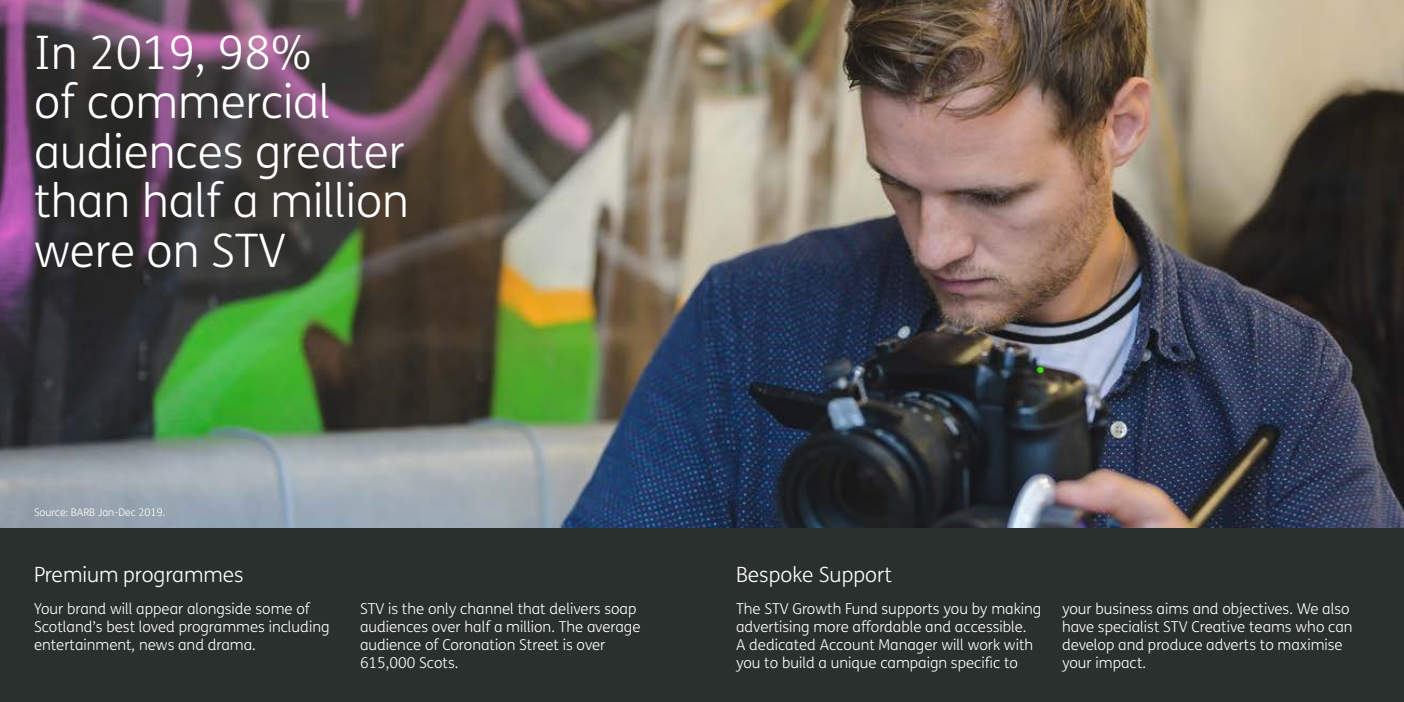
<style>
.page{position:relative;width:1404px;height:702px;background:#fff}
.page>*{position:absolute;margin:0;border:0;box-sizing:border-box;transform-origin:0 0}
.t1{font:300 46.2px/49.5px "FS Me";color:#fff}
.t2{font:300 21px "FS Me";color:#fff}
.t3{font:300 15px/18px "FS Me";color:#fff}
.t4{font:300 10.5px "FS Me";color:#fff}
</style>
<div class="page">
<img style="left:0;top:0;width:1403px;height:528px">
<div style="left:0;top:528px;width:1403px;height:174px;background:#29302e"></div>
<p class="t1" style="left:34px;top:26px;width:376px">In 2019, 98%<br>of commercial audiences greater than half a million were on STV</p>
<p class="t4" style="left:34px;top:505px;width:133px">Source: BARB Jan-Dec 2019.</p>
<p class="t2" style="left:34px;top:560px;width:211px">Premium programmes</p>
<p class="t2" style="left:736px;top:560px;width:157px">Bespoke Support</p>
<p class="t3" style="left:34px;top:599px;width:297px">Your brand will appear alongside some of<br>Scotland’s best loved programmes including entertainment, news and drama.</p>
<p class="t3" style="left:360px;top:599px;width:282px">STV is the only channel that delivers soap audiences over half a million. The average audience of Coronation Street is over 615,000 Scots.</p>
<p class="t3" style="left:361px;top:599px;width:277px">Your brand will appear alongside some of</p>
<p class="t3" style="left:361px;top:617px;width:297px">Scotland’s best loved programmes including</p>
<p class="t3" style="left:361px;top:635px;width:260px">the likes of Coronation Street with over</p>
<p class="t3" style="left:370px;top:653px;width:19px">30</p>
<p class="t3" style="left:736px;top:599px;width:307px">The STV Growth Fund supports you by making advertising more affordable and accessible.<br>A dedicated Account Manager will work with you to build a unique campaign specific to</p>
<p class="t3" style="left:1061px;top:599px;width:292px">your business aims and objectives. We also have specialist STV Creative teams who can develop and produce adverts to maximise your impact.</p>
</div>
